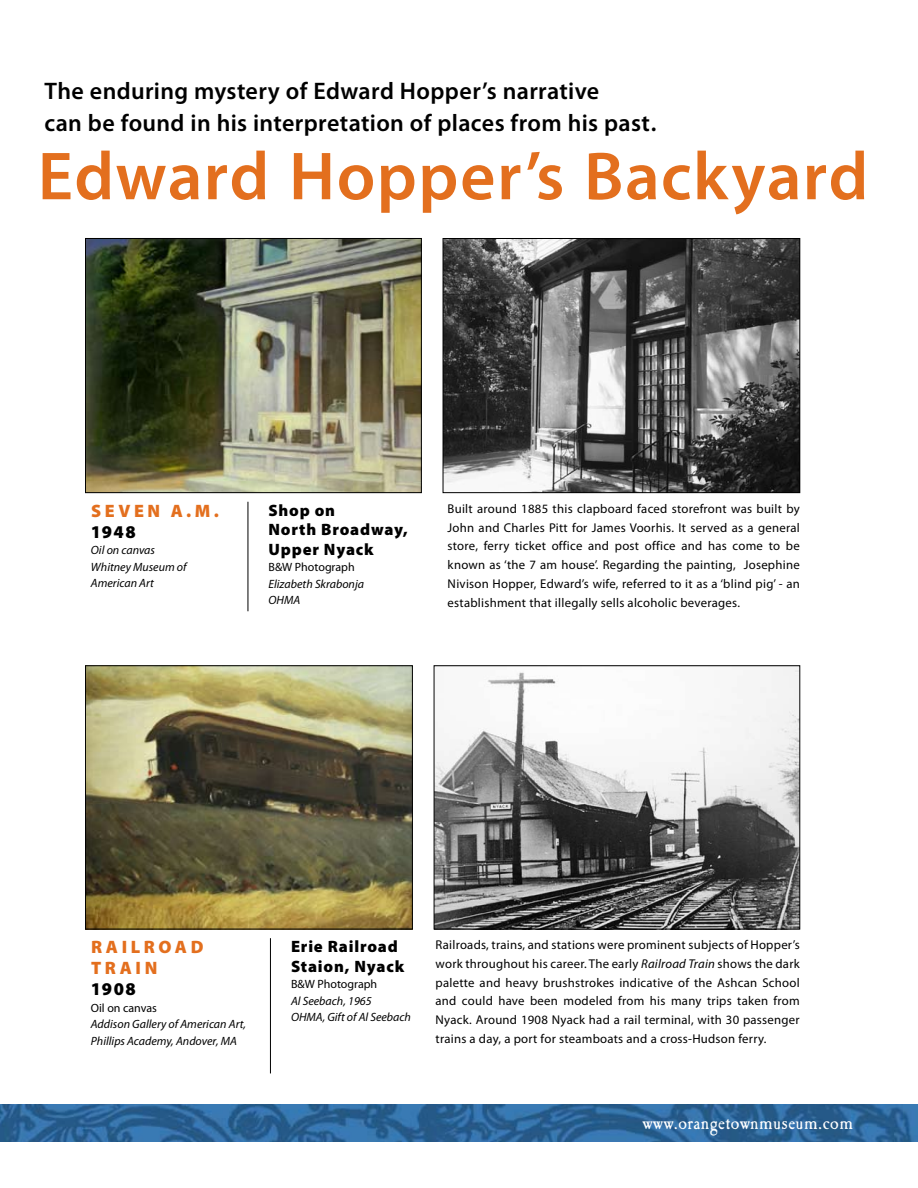
<style>
.page{position:relative;width:918px;height:1188px;background:#fff}
.page>*{position:absolute;margin:0;border:0;box-sizing:border-box;transform-origin:0 0}
.t1{font:600 68.55px "Myriad Pro";letter-spacing:.02em;color:#e36f1e}
.t2{font:600 24px/31.5px "Myriad Pro";letter-spacing:.015em;color:#000}
.t3{font:21px "Caslon Ant T";letter-spacing:.02em;color:#fff}
.t4{font:900 18px/21px "Myriad Pro";letter-spacing:.2em;color:#e36f1e}
.t5{font:900 18px "Myriad Pro";letter-spacing:.085em;color:#000}
.t6{font:900 16.5px/19.5px "Myriad Pro";letter-spacing:.05em;color:#000}
.t7{font:12.75px/18.8px "Myriad Pro";letter-spacing:.02em;color:#000;text-align:justify}
.t8{font:italic 12px/16.5px "Myriad Pro";color:#000}
.t9{font:12px "Myriad Pro";color:#000}
.s1{font-style:italic}
</style>
<div class="page">
<img style="left:0;top:1104px;width:918px;height:38px">
<img style="left:445px;top:240px;width:353px;height:251px">
<div style="left:443px;top:238px;width:357px;height:255px;border:1px solid #000"></div>
<img style="left:87px;top:240px;width:332px;height:251px">
<div style="left:85px;top:238px;width:336px;height:255px;border:1px solid #000"></div>
<hr style="left:248px;top:502px;width:1px;height:109px;background:#000">
<img style="left:436px;top:668px;width:362px;height:259px">
<div style="left:434px;top:666px;width:366px;height:263px;border:1px solid #000"></div>
<img style="left:87px;top:668px;width:324px;height:259px">
<div style="left:85px;top:666px;width:328px;height:263px;border:1px solid #000"></div>
<hr style="left:270px;top:938px;width:1px;height:135px;background:#000">
<h2 class="t2" style="left:45px;top:75px;width:613px">The enduring mystery of Edward Hopper’s narrative<br>can be found in his interpretation of places from his past.</h2>
<h1 class="t1" style="left:38px;top:133px;width:832px">Edward Hopper’s Backyard</h1>
<h3 class="t4" style="left:91px;top:499px;width:129px">Seven A.M.</h3>
<h3 class="t5" style="left:91px;top:520px;width:46px">1948</h3>
<p class="t8" style="left:91px;top:542px;width:97px">Oil on canvas<br>Whitney Museum of<br>American Art</p>
<p class="t6" style="left:268px;top:500px;width:141px">Shop on<br>North Broadway,<br>Upper Nyack</p>
<p class="t9" style="left:268px;top:560px;width:88px">B&amp;W Photograph</p>
<p class="t8" style="left:268px;top:575px;width:97px">Elizabeth Skrabonja<br>OHMA</p>
<p class="t7" style="left:448px;top:499px;width:354px">Built around 1885 this clapboard faced storefront was built by John and Charles Pitt for James Voorhis. It served as a general store, ferry ticket office and post office and has come to be known as ‘the 7 am house’. Regarding the painting, Josephine Nivison Hopper, Edward’s wife, referred to it as a ‘blind pig’ - an establishment that illegally sells alcoholic beverages.</p>
<h3 class="t4" style="left:91px;top:936px;width:114px">Railro ad<br>Train</h3>
<h3 class="t5" style="left:91px;top:977px;width:47px">1908</h3>
<p class="t9" style="left:91px;top:1000px;width:68px">Oil on canvas</p>
<p class="t8" style="left:91px;top:1016px;width:157px">Addison Gallery of American Art,<br>Phillips Academy, Andover, MA</p>
<p class="t6" style="left:291px;top:936px;width:115px">Erie Railroad<br>Staion, Nyack</p>
<p class="t9" style="left:291px;top:977px;width:88px">B&amp;W Photograph</p>
<p class="t8" style="left:291px;top:992px;width:122px">Al Seebach, 1965<br>OHMA, Gift of Al Seebach</p>
<p class="t7" style="left:436px;top:935px;width:366px">Railroads, trains, and stations were prominent subjects of Hopper’s work throughout his career. The early <span class="s1">Railroad Train</span> shows the dark palette and heavy brushstrokes indicative of the Ashcan School and could have been modeled from his many trips taken from Nyack. Around 1908 Nyack had a rail terminal, with 30 passenger trains a day, a port for steamboats and a cross-Hudson ferry.</p>
<h3 class="t3" style="left:642px;top:1111px;width:212px">www.orangetownmuseum.com</h3>
</div>
